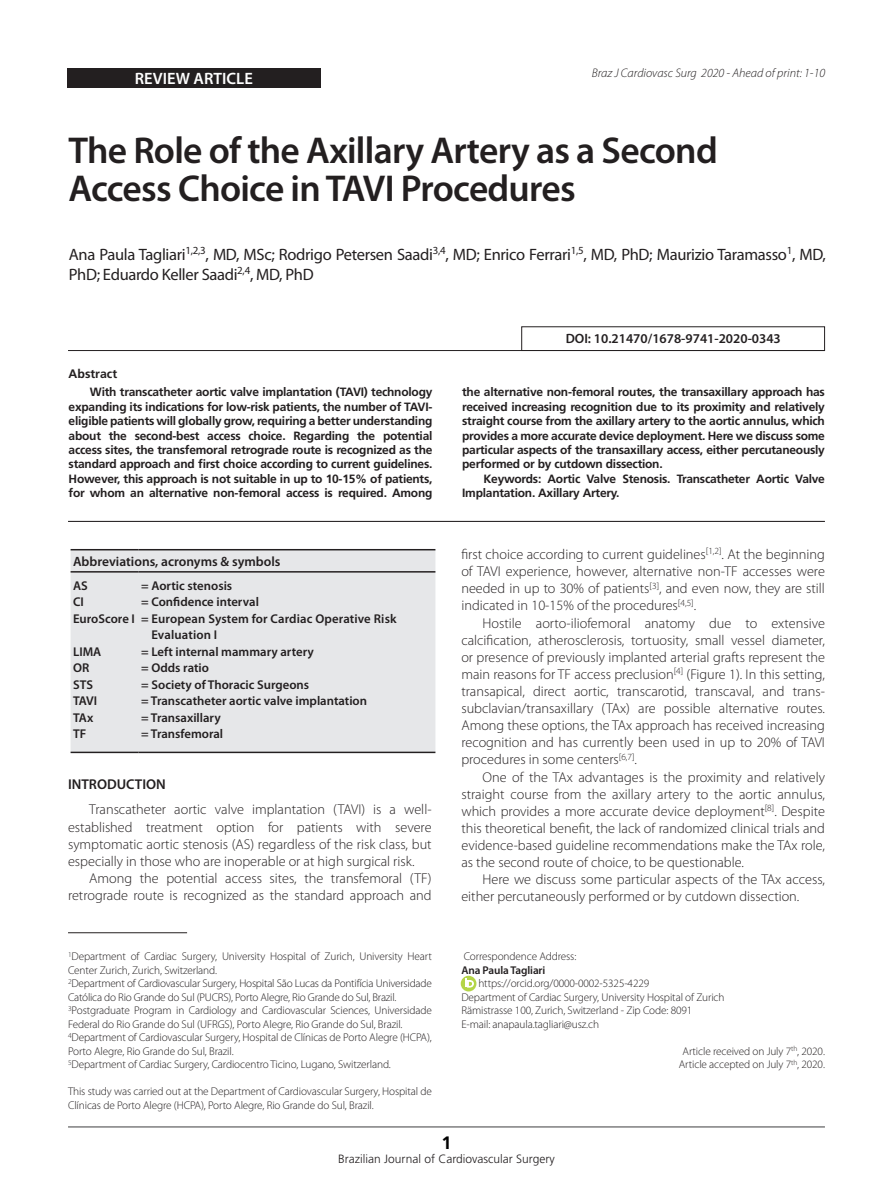
<style>
.page{position:relative;width:893px;height:1191px;background:#fff}
.page>*{position:absolute;margin:0;border:0;box-sizing:border-box;transform-origin:0 0}
.Titulo_1{font:600 37.5px/37.5px "Myriad Pro";letter-spacing:-.02em;color:#231f20}
.t1{font:700 18px "Frutiger";color:#000}
.t2{font:16.5px/19.8px "Myriad Pro";letter-spacing:-.02em;color:#231f20}
.t3{font:600 16.5px "Myriad Pro";color:#fff}
.t4{font:300 14.25px/17.1px "Myriad Pro";color:#231f20;text-align:justify}
.Titulos_2{font:600 14.25px "Myriad Pro";color:#231f20}
.pe_de_pagina{font:600 13.5px "Myriad Pro";color:#231f20}
.t5{font:600 12.75px "Myriad Pro";color:#231f20}
.t6{font:italic 300 12.45px "Myriad Pro";color:#231f20}
.Resumos{font:700 12.3px "Frutiger";color:#231f20}
.abstract{font:700 12px/14.4px "Frutiger";letter-spacing:-.02em;color:#231f20;text-align:justify}
.t7{font:300 12px "Frutiger";color:#231f20}
.pe_de_pagina_2{font:300 11.25px/13.5px "Myriad Pro";letter-spacing:-.01em;color:#231f20}
.pe_de_pagina_2-2{font:600 11.25px "Myriad Pro";letter-spacing:-.01em;color:#231f20}
</style>
<div class="page">
<hr style="left:68px;top:1126px;width:757px;height:1px;background:#3e3e3f">
<div style="left:67px;top:68px;width:254px;height:20px;background:#231f20"></div>
<hr style="left:68px;top:521px;width:757px;height:1px;background:#231f20">
<hr style="left:68px;top:350px;width:757px;height:1px;background:#231f20">
<div style="left:521px;top:326px;width:304px;height:25px;border:1px solid #231f20"></div>
<hr style="left:68px;top:932px;width:119px;height:1px;background:#231f20">
<div style="left:71px;top:550px;width:364px;height:201px;background:#e6e7e9"></div>
<hr style="left:71px;top:549px;width:68px;height:1px;background:#231f20">
<hr style="left:139px;top:549px;width:296px;height:1px;background:#231f20">
<hr style="left:71px;top:571px;width:68px;height:1px;background:#231f20">
<hr style="left:139px;top:571px;width:296px;height:1px;background:#231f20">
<hr style="left:71px;top:751px;width:68px;height:2px;background:#231f20">
<hr style="left:139px;top:751px;width:296px;height:2px;background:#231f20">
<svg style="left:461px;top:975px;width:15px;height:16px"></svg>
<svg style="left:465px;top:978px;width:8px;height:9px"></svg>
<p class="t3" style="left:135px;top:69px;width:119px">REVIEW ARTICLE</p>
<p class="t6" style="left:592px;top:66px;width:235px">Braz J Cardiovasc Surg 2020 - Ahead of print: 1-10</p>
<p class="Titulo_1" style="left:69px;top:133px;width:651px">The Role of the Axillary Artery as a Second<br>Access Choice in TAVI Procedures</p>
<p class="t2" style="left:69px;top:245px;width:758px">Ana Paula Tagliari<sup>1,2,3</sup>, MD, MSc; Rodrigo Petersen Saadi<sup>3,4</sup>, MD; Enrico Ferrari<sup>1,5</sup>, MD, PhD; Maurizio Taramasso<sup>1</sup>, MD,<br>PhD; Eduardo Keller Saadi<sup>2,4</sup>, MD, PhD</p>
<p class="pe_de_pagina" style="left:566px;top:331px;width:217px">DOI: 10.21470/1678-9741-2020-0343</p>
<p class="Resumos" style="left:69px;top:366px;width:50px">Abstract</p>
<p class="abstract" style="left:69px;top:385px;width:365px;text-indent:21px">With transcatheter aortic valve implantation (TAVI) technology expanding its indications for low-risk patients, the number of TAVI&shy;eligible patients will globally grow, requiring a better understanding about the second-best access choice. Regarding the potential access sites, the transfemoral retrograde route is recognized as the standard approach and first choice according to current guidelines.<br>However, this approach is not suitable in up to 10-15% of patients, for whom an alternative non-femoral access is required. Among</p>
<p class="abstract" style="left:462px;top:385px;width:364px">the alternative non-femoral routes, the transaxillary approach has received increasing recognition due to its proximity and relatively straight course from the axillary artery to the aortic annulus, which provides a more accurate device deployment. Here we discuss some particular aspects of the transaxillary access, either percutaneously performed or by cutdown dissection.</p>
<p class="abstract" style="left:462px;top:471px;width:364px;text-indent:21px">Keywords: Aortic Valve Stenosis. Transcatheter Aortic Valve<br>Implantation. Axillary Artery.</p>
<p class="pe_de_pagina" style="left:73px;top:554px;width:209px">Abbreviations, acronyms &amp; symbols</p>
<p class="t5" style="left:73px;top:578px;width:16px">AS</p>
<p class="t5" style="left:73px;top:595px;width:12px">CI</p>
<p class="t5" style="left:73px;top:611px;width:63px">EuroScore I</p>
<p class="t5" style="left:73px;top:644px;width:30px">LIMA</p>
<p class="t5" style="left:73px;top:661px;width:18px">OR</p>
<p class="t5" style="left:73px;top:677px;width:21px">STS</p>
<p class="t5" style="left:73px;top:694px;width:26px">TAVI</p>
<p class="t5" style="left:73px;top:710px;width:22px">TAx</p>
<p class="t5" style="left:73px;top:727px;width:15px">TF</p>
<p class="t5" style="left:141px;top:578px;width:92px">= Aortic stenosis</p>
<p class="t5" style="left:141px;top:595px;width:119px">= Confidence interval</p>
<p class="t5" style="left:141px;top:611px;width:257px">= European System for Cardiac Operative Risk</p>
<p class="t5" style="left:151px;top:628px;width:67px">Evaluation I</p>
<p class="t5" style="left:141px;top:644px;width:174px">= Left internal mammary artery</p>
<p class="t5" style="left:141px;top:661px;width:69px">= Odds ratio</p>
<p class="t5" style="left:141px;top:677px;width:169px">= Society of Thoracic Surgeons</p>
<p class="t5" style="left:141px;top:694px;width:227px">= Transcatheter aortic valve implantation</p>
<p class="t5" style="left:141px;top:710px;width:81px">= Transaxillary</p>
<p class="t5" style="left:141px;top:727px;width:83px">= Transfemoral</p>
<p class="Titulos_2" style="left:68px;top:776px;width:99px">INTRODUCTION</p>
<p class="t4" style="left:68px;top:801px;width:365px;text-indent:21px">Transcatheter aortic valve implantation (TAVI) is a well&shy;established treatment option for patients with severe symptomatic aortic stenosis (AS) regardless of the risk class, but especially in those who are inoperable or at high surgical risk.</p>
<p class="t4" style="left:68px;top:869px;width:365px;text-align:right">Among the potential access sites, the transfemoral (TF) retrograde route is recognized as the standard approach and</p>
<p class="pe_de_pagina_2" style="left:68px;top:950px;width:365px"><sup>1</sup>Department of Cardiac Surgery, University Hospital of Zurich, University Heart<br>Center Zurich, Zurich, Switzerland.</p>
<p class="pe_de_pagina_2" style="left:68px;top:977px;width:365px"><sup>2</sup>Department of Cardiovascular Surgery, Hospital São Lucas da Pontifícia Universidade<br>Católica do Rio Grande do Sul (PUCRS), Porto Alegre, Rio Grande do Sul, Brazil.</p>
<p class="pe_de_pagina_2" style="left:68px;top:1004px;width:365px"><sup>3</sup>Postgraduate Program in Cardiology and Cardiovascular Sciences, Universidade<br>Federal do Rio Grande do Sul (UFRGS), Porto Alegre, Rio Grande do Sul, Brazil.</p>
<p class="pe_de_pagina_2" style="left:68px;top:1031px;width:365px"><sup>4</sup>Department of Cardiovascular Surgery, Hospital de Clínicas de Porto Alegre (HCPA),<br>Porto Alegre, Rio Grande do Sul, Brazil.</p>
<p class="pe_de_pagina_2" style="left:68px;top:1058px;width:324px"><sup>5</sup>Department of Cardiac Surgery, Cardiocentro Ticino, Lugano, Switzerland.</p>
<p class="pe_de_pagina_2" style="left:68px;top:1085px;width:365px">This study was carried out at the Department of Cardiovascular Surgery, Hospital de<br>Clínicas de Porto Alegre (HCPA), Porto Alegre, Rio Grande do Sul, Brazil.</p>
<p class="t4" style="left:461px;top:546px;width:365px">first choice according to current guidelines<sup>[1,2]</sup>. At the beginning of TAVI experience, however, alternative non-TF accesses were needed in up to 30% of patients<sup>[3]</sup>, and even now, they are still indicated in 10-15% of the procedures<sup>[4,5]</sup>.</p>
<p class="t4" style="left:461px;top:614px;width:365px;text-indent:21px">Hostile aorto-iliofemoral anatomy due to extensive calcification, atherosclerosis, tortuosity, small vessel diameter, or presence of previously implanted arterial grafts represent the main reasons for TF access preclusion<sup>[4]</sup> (Figure 1). In this setting, transapical, direct aortic, transcarotid, transcaval, and trans&shy;subclavian/transaxillary (TAx) are possible alternative routes.<br>Among these options, the TAx approach has received increasing recognition and has currently been used in up to 20% of TAVI procedures in some centers<sup>[6,7]</sup>.</p>
<p class="t4" style="left:461px;top:768px;width:365px;text-indent:21px">One of the TAx advantages is the proximity and relatively straight course from the axillary artery to the aortic annulus, which provides a more accurate device deployment<sup>[8]</sup>. Despite this theoretical benefit, the lack of randomized clinical trials and evidence-based guideline recommendations make the TAx role, as the second route of choice, to be questionable.</p>
<p class="t4" style="left:461px;top:871px;width:365px;text-indent:21px">Here we discuss some particular aspects of the TAx access, either percutaneously performed or by cutdown dissection.</p>
<p class="pe_de_pagina_2" style="left:464px;top:950px;width:114px">Correspondence Address:</p>
<p class="pe_de_pagina_2-2" style="left:461px;top:964px;width:86px">Ana Paula Tagliari</p>
<p class="pe_de_pagina_2" style="left:478px;top:977px;width:172px">https://orcid.org/0000-0002-5325-4229</p>
<p class="pe_de_pagina_2" style="left:461px;top:990px;width:265px">Department of Cardiac Surgery, University Hospital of Zurich</p>
<p class="pe_de_pagina_2" style="left:461px;top:1004px;width:232px">Rämistrasse 100, Zurich, Switzerland - Zip Code: 8091</p>
<p class="pe_de_pagina_2" style="left:461px;top:1017px;width:139px">E-mail: anapaula.tagliari@usz.ch</p>
<p class="pe_de_pagina_2" style="left:683px;top:1044px;width:144px">Article received on July 7<sup>th</sup>, 2020.</p>
<p class="pe_de_pagina_2" style="left:679px;top:1058px;width:148px">Article accepted on July 7<sup>th</sup>, 2020.</p>
<p class="t1" style="left:441px;top:1132px;width:12px">1</p>
<p class="t7" style="left:338px;top:1152px;width:218px">Brazilian Journal of Cardiovascular Surgery</p>
</div>
